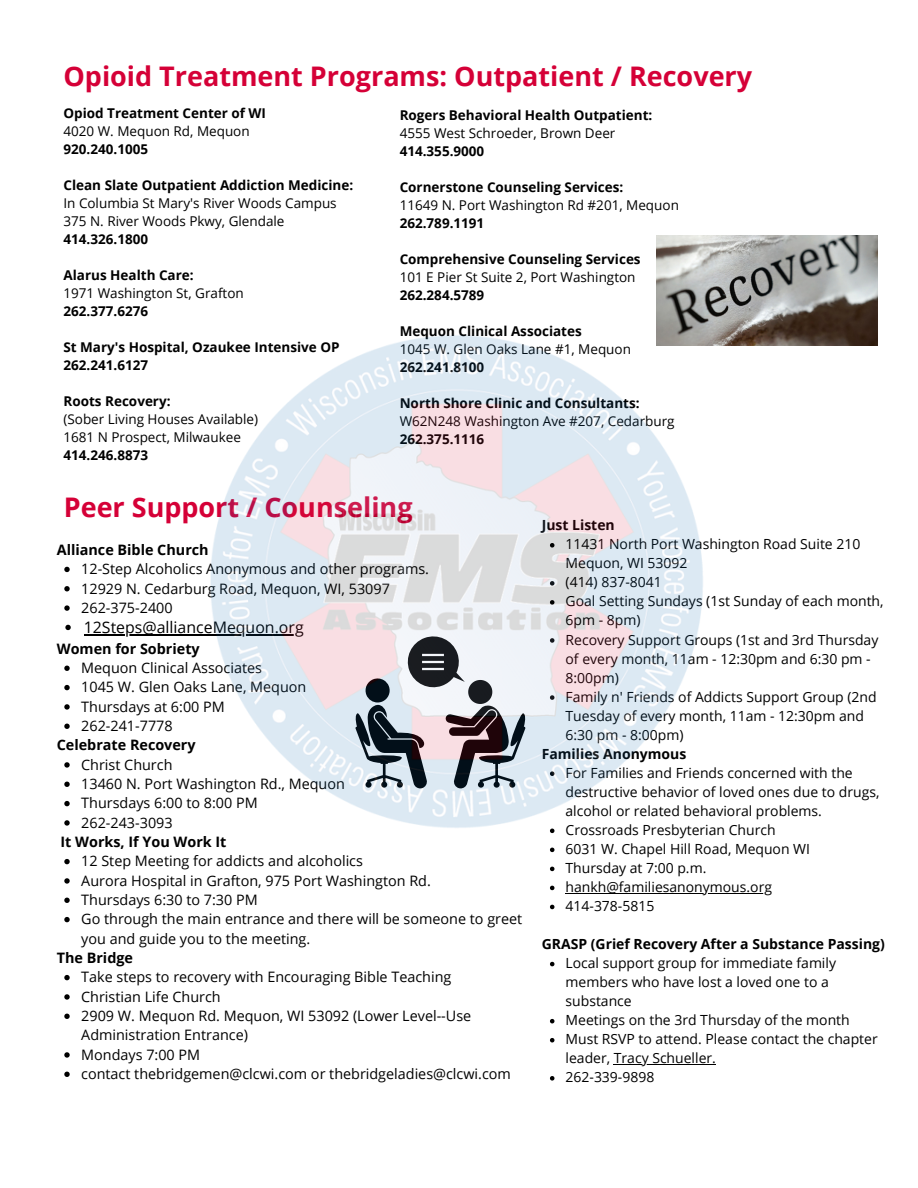
<style>
.page{position:relative;width:918px;height:1188px;background:#fff}
.page>*{position:absolute;margin:0;border:0;box-sizing:border-box;transform-origin:0 0}
.t1{font:700 27px "Open Sans";color:#d50037}
.t2{font:15.9px "Open Sans";color:#000}
.t3{font:14.4px/19.4px "Open Sans";color:#000}
.t4{font:700 14.4px "Open Sans";color:#000}
.t5{font:13.95px/19px "Open Sans";color:#000}
.t6{font:700 13.95px "Open Sans";color:#000}
.t7{font:700 13.5px/18px "Open Sans";color:#000}
.t8{font:13.5px/18px "Open Sans";color:#000}
</style>
<div class="page">
<img style="left:657px;top:235px;width:220px;height:111px">
<svg style="left:64px;top:567px;width:6px;height:5px"></svg>
<svg style="left:64px;top:586px;width:6px;height:5px"></svg>
<svg style="left:64px;top:605px;width:6px;height:6px"></svg>
<svg style="left:65px;top:625px;width:6px;height:5px"></svg>
<hr style="left:84px;top:634px;width:220px;height:1px;background:#000">
<svg style="left:64px;top:666px;width:6px;height:5px"></svg>
<svg style="left:64px;top:685px;width:6px;height:5px"></svg>
<svg style="left:64px;top:704px;width:6px;height:6px"></svg>
<svg style="left:64px;top:724px;width:6px;height:5px"></svg>
<svg style="left:64px;top:762px;width:6px;height:6px"></svg>
<svg style="left:64px;top:782px;width:6px;height:5px"></svg>
<svg style="left:64px;top:801px;width:6px;height:5px"></svg>
<svg style="left:64px;top:820px;width:6px;height:6px"></svg>
<svg style="left:64px;top:859px;width:6px;height:5px"></svg>
<svg style="left:64px;top:878px;width:6px;height:6px"></svg>
<svg style="left:64px;top:898px;width:6px;height:5px"></svg>
<svg style="left:64px;top:917px;width:6px;height:5px"></svg>
<svg style="left:64px;top:975px;width:6px;height:5px"></svg>
<svg style="left:64px;top:994px;width:6px;height:6px"></svg>
<svg style="left:64px;top:1014px;width:6px;height:5px"></svg>
<svg style="left:64px;top:1052px;width:6px;height:6px"></svg>
<svg style="left:64px;top:1072px;width:6px;height:5px"></svg>
<svg style="left:550px;top:886px;width:4px;height:4px"></svg>
<hr style="left:566px;top:893px;width:206px;height:1px;background:#000">
<svg style="left:550px;top:905px;width:4px;height:4px"></svg>
<svg style="left:550px;top:962px;width:4px;height:4px"></svg>
<svg style="left:550px;top:1019px;width:4px;height:4px"></svg>
<svg style="left:550px;top:1038px;width:4px;height:4px"></svg>
<hr style="left:614px;top:1064px;width:102px;height:1px;background:#000">
<svg style="left:550px;top:1076px;width:4px;height:5px"></svg>
<img style="left:156px;top:303px;width:605px;height:569px">
<h1 class="t1" style="left:63px;top:57px;width:690px">Opioid Treatment Programs: Outpatient / Recovery</h1>
<p class="t7" style="left:63px;top:104px;width:204px">Opiod Treatment Center of WI</p>
<p class="t8" style="left:63px;top:122px;width:188px">4020 W. Mequon Rd, Mequon</p>
<p class="t7" style="left:63px;top:140px;width:86px">920.240.1005</p>
<p class="t7" style="left:63px;top:176px;width:291px">Clean Slate Outpatient Addiction Medicine:</p>
<p class="t8" style="left:63px;top:194px;width:275px">In Columbia St Mary's River Woods Campus<br>375 N. River Woods Pkwy, Glendale</p>
<p class="t7" style="left:63px;top:230px;width:86px">414.326.1800</p>
<p class="t7" style="left:63px;top:266px;width:132px">Alarus Health Care:</p>
<p class="t8" style="left:63px;top:284px;width:182px">1971 Washington St, Grafton</p>
<p class="t7" style="left:63px;top:302px;width:86px">262.377.6276</p>
<p class="t7" style="left:63px;top:338px;width:278px">St Mary's Hospital, Ozaukee Intensive OP<br>262.241.6127</p>
<p class="t7" style="left:63px;top:392px;width:109px">Roots Recovery:</p>
<p class="t8" style="left:63px;top:410px;width:196px">(Sober Living Houses Available)<br>1681 N Prospect, Milwaukee</p>
<p class="t7" style="left:63px;top:446px;width:86px">414.246.8873</p>
<h1 class="t1" style="left:64px;top:488px;width:350px">Peer Support / Counseling</h1>
<p class="t7" style="left:400px;top:105px;width:254px">Rogers Behavioral Health Outpatient:</p>
<p class="t8" style="left:400px;top:123px;width:217px">4555 West Schroeder, Brown Deer</p>
<p class="t7" style="left:400px;top:141px;width:86px">414.355.9000</p>
<p class="t7" style="left:400px;top:177px;width:225px">Cornerstone Counseling Services:</p>
<p class="t8" style="left:400px;top:195px;width:281px">11649 N. Port Washington Rd #201, Mequon</p>
<p class="t7" style="left:400px;top:213px;width:86px">262.789.1191</p>
<p class="t7" style="left:400px;top:249px;width:242px">Comprehensive Counseling Services</p>
<p class="t8" style="left:400px;top:267px;width:237px">101 E Pier St Suite 2, Port Washington</p>
<p class="t7" style="left:400px;top:285px;width:86px">262.284.5789</p>
<p class="t7" style="left:400px;top:321px;width:184px">Mequon Clinical Associates</p>
<p class="t8" style="left:400px;top:339px;width:233px">1045 W. Glen Oaks Lane #1, Mequon</p>
<p class="t7" style="left:400px;top:357px;width:86px">262.241.8100</p>
<p class="t7" style="left:400px;top:393px;width:242px">North Shore Clinic and Consultants:</p>
<p class="t8" style="left:400px;top:411px;width:276px">W62N248 Washington Ave #207, Cedarburg</p>
<p class="t7" style="left:400px;top:429px;width:86px">262.375.1116</p>
<p class="t6" style="left:542px;top:515px;width:75px">Just Listen</p>
<p class="t4" style="left:57px;top:540px;width:153px">Alliance Bible Church</p>
<p class="t3" style="left:81px;top:559px;width:349px">12-Step Alcoholics Anonymous and other programs.<br>12929 N. Cedarburg Road, Mequon, WI, 53097<br>262-375-2400</p>
<p class="t2" style="left:84px;top:616px;width:221px">12Steps@allianceMequon.org</p>
<p class="t3" style="left:81px;top:658px;width:227px">Mequon Clinical Associates<br>1045 W. Glen Oaks Lane, Mequon<br>Thursdays at 6:00 PM<br>262-241-7778</p>
<p class="t3" style="left:81px;top:755px;width:265px">Christ Church<br>13460 N. Port Washington Rd., Mequon<br>Thursdays 6:00 to 8:00 PM<br>262-243-3093</p>
<p class="t3" style="left:81px;top:851px;width:443px">12 Step Meeting for addicts and alcoholics<br>Aurora Hospital in Grafton, 975 Port Washington Rd.<br>Thursdays 6:30 to 7:30 PM<br>Go through the main entrance and there will be someone to greet you and guide you to the meeting.</p>
<p class="t3" style="left:81px;top:967px;width:431px">Take steps to recovery with Encouraging Bible Teaching Christian Life Church<br>2909 W. Mequon Rd. Mequon, WI 53092 (Lower Level--Use Administration Entrance)<br>Mondays 7:00 PM<br>contact thebridgemen@clcwi.com or thebridgeladies@clcwi.com</p>
<p class="t4" style="left:57px;top:638px;width:144px">Women for Sobriety</p>
<p class="t4" style="left:57px;top:735px;width:140px">Celebrate Recovery</p>
<p class="t4" style="left:61px;top:832px;width:168px">It Works, If You Work It</p>
<p class="t4" style="left:57px;top:948px;width:78px">The Bridge</p>
<p class="t5" style="left:566px;top:534px;width:320px">11431 North Port Washington Road Suite 210<br>Mequon, WI 53092<br>(414) 837-8041<br>Goal Setting Sundays (1st Sunday of each month,<br>6pm - 8pm)<br>Recovery Support Groups (1st and 3rd Thursday of every month, 11am - 12:30pm and 6:30 pm -<br>8:00pm)<br>Family n' Friends of Addicts Support Group (2nd<br>Tuesday of every month, 11am - 12:30pm and<br>6:30 pm - 8:00pm)</p>
<p class="t5" style="left:566px;top:763px;width:315px">For Families and Friends concerned with the destructive behavior of loved ones due to drugs, alcohol or related behavioral problems.<br>Crossroads Presbyterian Church<br>6031 W. Chapel Hill Road, Mequon WI<br>Thursday at 7:00 p.m. hankh@familiesanonymous.org<br>414-378-5815</p>
<p class="t6" style="left:542px;top:744px;width:146px">Families Anonymous</p>
<p class="t6" style="left:542px;top:934px;width:345px">GRASP (Grief Recovery After a Substance Passing)</p>
<p class="t5" style="left:566px;top:953px;width:314px">Local support group for immediate family members who have lost a loved one to a substance<br>Meetings on the 3rd Thursday of the month<br>Must RSVP to attend. Please contact the chapter leader, Tracy Schueller.<br>262-339-9898</p>
</div>
